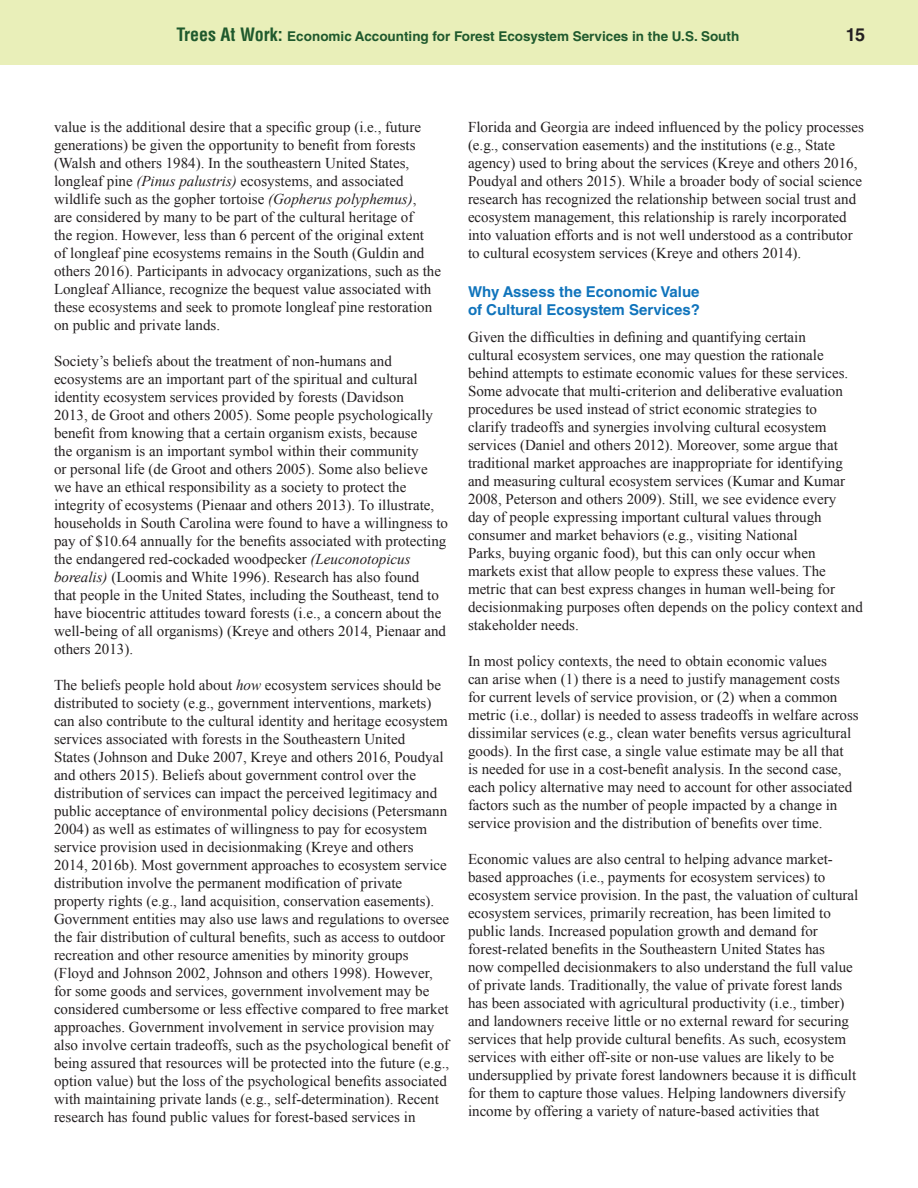
<style>
.page{position:relative;width:918px;height:1188px;background:#fff}
.page>*{position:absolute;margin:0;border:0;box-sizing:border-box;transform-origin:0 0}
.t1{font:700 18px "Helvetica LT Std";color:#231f20}
.Text{font:15px/18px "Times New Roman";color:#231f20}
.heading_2{font:700 15px/18px "Helvetica LT Std";color:#1074bc}
.t2{font:700 13.5px "Helvetica LT Std";color:#1f592d}
.s1{font-stretch:condensed;font-size:18px}
.s2{font-style:italic}
</style>
<div class="page">
<div style="left:0;top:0;width:918px;height:65px;background:#e9efb9"></div>
<p class="t2" style="left:177px;top:28px;width:564px"><span class="s1">Trees At Work:</span> Economic Accounting for Forest Ecosystem Services in the U.S. South</p>
<p class="t1" style="left:846px;top:24px;width:21px">15</p>
<p class="Text" style="left:54px;top:118px;width:389px">value is the additional desire that a specific group (i.e., future generations) be given the opportunity to benefit from forests (Walsh and others 1984). In the southeastern United States, longleaf pine <span class="s2">(Pinus palustris)</span> ecosystems, and associated wildlife such as the gopher tortoise <span class="s2">(Gopherus polyphemus)</span>,<br>are considered by many to be part of the cultural heritage of<br>the region. However, less than 6 percent of the original extent<br>of longleaf pine ecosystems remains in the South (Guldin and others 2016). Participants in advocacy organizations, such as the Longleaf Alliance, recognize the bequest value associated with these ecosystems and seek to promote longleaf pine restoration on public and private lands.</p>
<p class="Text" style="left:54px;top:352px;width:396px">Society’s beliefs about the treatment of non-humans and ecosystems are an important part of the spiritual and cultural identity ecosystem services provided by forests (Davidson<br>2013, de Groot and others 2005). Some people psychologically benefit from knowing that a certain organism exists, because<br>the organism is an important symbol within their community<br>or personal life (de Groot and others 2005). Some also believe we have an ethical responsibility as a society to protect the integrity of ecosystems (Pienaar and others 2013). To illustrate, households in South Carolina were found to have a willingness to pay of $10.64 annually for the benefits associated with protecting the endangered red-cockaded woodpecker <span class="s2">(Leuconotopicus borealis)</span> (Loomis and White 1996). Research has also found<br>that people in the United States, including the Southeast, tend to have biocentric attitudes toward forests (i.e., a concern about the well-being of all organisms) (Kreye and others 2014, Pienaar and others 2013).</p>
<p class="Text" style="left:54px;top:676px;width:397px">The beliefs people hold about <span class="s2">how</span> ecosystem services should be distributed to society (e.g., government interventions, markets) can also contribute to the cultural identity and heritage ecosystem services associated with forests in the Southeastern United<br>States (Johnson and Duke 2007, Kreye and others 2016, Poudyal and others 2015). Beliefs about government control over the distribution of services can impact the perceived legitimacy and public acceptance of environmental policy decisions (Petersmann 2004) as well as estimates of willingness to pay for ecosystem service provision used in decisionmaking (Kreye and others 2014, 2016b). Most government approaches to ecosystem service distribution involve the permanent modification of private property rights (e.g., land acquisition, conservation easements).<br>Government entities may also use laws and regulations to oversee the fair distribution of cultural benefits, such as access to outdoor recreation and other resource amenities by minority groups (Floyd and Johnson 2002, Johnson and others 1998). However, for some goods and services, government involvement may be considered cumbersome or less effective compared to free market approaches. Government involvement in service provision may also involve certain tradeoffs, such as the psychological benefit of being assured that resources will be protected into the future (e.g., option value) but the loss of the psychological benefits associated with maintaining private lands (e.g., self-determination). Recent research has found public values for forest-based services in</p>
<p class="Text" style="left:468px;top:118px;width:397px">Florida and Georgia are indeed influenced by the policy processes (e.g., conservation easements) and the institutions (e.g., State agency) used to bring about the services (Kreye and others 2016, Poudyal and others 2015). While a broader body of social science research has recognized the relationship between social trust and ecosystem management, this relationship is rarely incorporated into valuation efforts and is not well understood as a contributor to cultural ecosystem services (Kreye and others 2014).</p>
<p class="heading_2" style="left:468px;top:282px;width:234px">Why Assess the Economic Value of Cultural Ecosystem Services?</p>
<p class="Text" style="left:468px;top:328px;width:396px">Given the difficulties in defining and quantifying certain<br>cultural ecosystem services, one may question the rationale behind attempts to estimate economic values for these services.<br>Some advocate that multi-criterion and deliberative evaluation procedures be used instead of strict economic strategies to<br>clarify tradeoffs and synergies involving cultural ecosystem services (Daniel and others 2012). Moreover, some argue that traditional market approaches are inappropriate for identifying and measuring cultural ecosystem services (Kumar and Kumar 2008, Peterson and others 2009). Still, we see evidence every<br>day of people expressing important cultural values through consumer and market behaviors (e.g., visiting National<br>Parks, buying organic food), but this can only occur when markets exist that allow people to express these values. The metric that can best express changes in human well-being for decisionmaking purposes often depends on the policy context and stakeholder needs.</p>
<p class="Text" style="left:468px;top:652px;width:392px">In most policy contexts, the need to obtain economic values<br>can arise when (1) there is a need to justify management costs for current levels of service provision, or (2) when a common metric (i.e., dollar) is needed to assess tradeoffs in welfare across dissimilar services (e.g., clean water benefits versus agricultural goods). In the first case, a single value estimate may be all that<br>is needed for use in a cost-benefit analysis. In the second case, each policy alternative may need to account for other associated factors such as the number of people impacted by a change in service provision and the distribution of benefits over time.</p>
<p class="Text" style="left:468px;top:850px;width:392px">Economic values are also central to helping advance market&shy;based approaches (i.e., payments for ecosystem services) to ecosystem service provision. In the past, the valuation of cultural ecosystem services, primarily recreation, has been limited to public lands. Increased population growth and demand for forest-related benefits in the Southeastern United States has<br>now compelled decisionmakers to also understand the full value of private lands. Traditionally, the value of private forest lands has been associated with agricultural productivity (i.e., timber) and landowners receive little or no external reward for securing services that help provide cultural benefits. As such, ecosystem services with either off-site or non-use values are likely to be undersupplied by private forest landowners because it is difficult for them to capture those values. Helping landowners diversify income by offering a variety of nature-based activities that</p>
</div>
